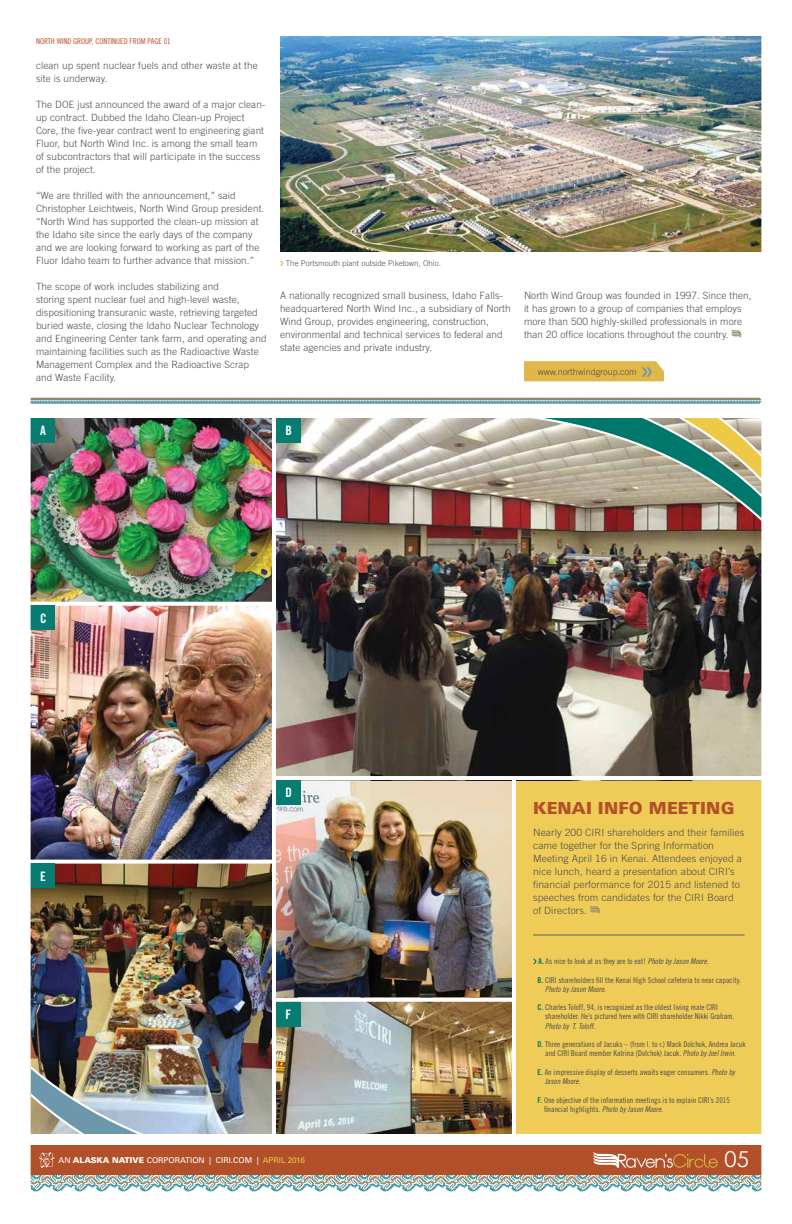
<style>
.page{position:relative;width:792px;height:1224px;background:#fff}
.page>*{position:absolute;margin:0;border:0;box-sizing:border-box;transform-origin:0 0}
.t1{font:22px "Century Gothic";color:#fff}
.t2{font:18px "Univers Black DTC";letter-spacing:.01em;color:#b2502a}
.t3{font:13px "Trade Gothic Bold Cond Twenty";color:#fff}
.t4{font:300 10px/13px "Trade Gothic LT Std";letter-spacing:.01em;color:#4d4d4f}
.t5{font:300 10px/13px "Trade Gothic";letter-spacing:.01em;color:#4d4d4f}
.t6{font:300 9px "Trade Gothic LT Std";color:#4d4d4f}
.t7{font:8px/9.2px "Trade Gothic Cond Eighteen";color:#4d4d4f}
.t8{font:8px "Trade Gothic Cond Eighteen Obl";color:#4d4d4f}
.t9{font:8px "Univers LT Std";color:#fff}
.t10{font:300 8px "Trade Gothic LT Std";color:#4d4d4f}
.t11{font:8px "Trade Gothic LT Std Cn 18";color:#b2502a}
.s1{font-family:"Trade Gothic Bold Cond Twenty";color:#00776b}
.s2{font-family:"Trade Gothic Cond Eighteen Obl"}
.s3{font-weight:900}
.s4{color:#eec948}
</style>
<div class="page">
<img style="left:30px;top:36px;width:732px;height:1156px">
<p class="t11" style="left:36px;top:36px;width:136px">NORTH WIND GROUP, CONTINUED FROM PAGE 01</p>
<p class="t4" style="left:36px;top:59px;width:223px">clean up spent nuclear fuels and other waste at the site is underway.</p>
<p class="t4" style="left:36px;top:98px;width:231px">The DOE just announced the award of a major clean&shy;up contract. Dubbed the Idaho Clean-up Project Core, the five-year contract went to engineering giant Fluor, but North Wind Inc. is among the small team of subcontractors that will participate in the success of the project.</p>
<p class="t4" style="left:36px;top:189px;width:230px">“We are thrilled with the announcement,” said Christopher Leichtweis, North Wind Group president. “North Wind has supported the clean-up mission at the Idaho site since the early days of the company and we are looking forward to working as part of the Fluor Idaho team to further advance that mission.”</p>
<p class="t4" style="left:36px;top:280px;width:232px">The scope of work includes stabilizing and<br>storing spent nuclear fuel and high-level waste, dispositioning transuranic waste, retrieving targeted buried waste, closing the Idaho Nuclear Technology and Engineering Center tank farm, and operating and maintaining facilities such as the Radioactive Waste Management Complex and the Radioactive Scrap and Waste Facility.</p>
<p class="t10" style="left:286px;top:258px;width:157px">The Portsmouth plant outside Piketown, Ohio.</p>
<p class="t4" style="left:280px;top:288px;width:232px">A nationally recognized small business, Idaho Falls&shy;headquartered North Wind Inc., a subsidiary of North Wind Group, provides engineering, construction, environmental and technical services to federal and state agencies and private industry.</p>
<p class="t4" style="left:524px;top:289px;width:229px">North Wind Group was founded in 1997. Since then, it has grown to a group of companies that employs more than 500 highly-skilled professionals in more than 20 office locations throughout the country.</p>
<p class="t6" style="left:538px;top:366px;width:101px">www.northwindgroup.com</p>
<h3 class="t3" style="left:40px;top:422px;width:7px">A</h3>
<h3 class="t3" style="left:285px;top:422px;width:8px">B</h3>
<h3 class="t3" style="left:40px;top:610px;width:8px">C</h3>
<h3 class="t3" style="left:40px;top:868px;width:7px">E</h3>
<h3 class="t3" style="left:285px;top:784px;width:8px">D</h3>
<h3 class="t3" style="left:285px;top:1006px;width:7px">F</h3>
<h2 class="t2" style="left:533px;top:797px;width:203px">KENAI INFO MEETING</h2>
<p class="t5" style="left:533px;top:826px;width:213px">Nearly 200 CIRI shareholders and their families came together for the Spring Information Meeting April 16 in Kenai. Attendees enjoyed a nice lunch, heard a presentation about CIRI’s financial performance for 2015 and listened to speeches from candidates for the CIRI Board<br>of Directors.</p>
<p class="t7" style="left:539px;top:957px;width:172px"><span class="s1">A.</span> As nice to look at as they are to eat! <span class="s2">Photo by Jason Moore.</span></p>
<p class="t7" style="left:538px;top:975px;width:205px"><span class="s1">B.</span> CIRI shareholders fill the Kenai High School cafeteria to near capacity.</p>
<p class="t8" style="left:545px;top:984px;width:62px">Photo by Jason Moore.</p>
<p class="t7" style="left:545px;top:1003px;width:191px;text-indent:-8px"><span class="s1">C.</span> Charles Toloff, 94, is recognized as the oldest living male CIRI shareholder. He’s pictured here with CIRI shareholder Nikki Graham.</p>
<p class="t8" style="left:545px;top:1021px;width:52px">Photo by T. Toloff.</p>
<p class="t7" style="left:538px;top:1040px;width:209px;text-align:center"><span class="s1">D.</span> Three generations of Jacuks – (from l. to r.) Mack Dolchok, Andrea Jacuk and CIRI Board member Katrina (Dolchok) Jacuk. <span class="s2">Photo by Joel Irwin.</span></p>
<p class="t7" style="left:538px;top:1067px;width:199px"><span class="s1">E.</span> An impressive display of desserts awaits eager consumers. <span class="s2">Photo by</span></p>
<p class="t8" style="left:545px;top:1076px;width:37px">Jason Moore.</p>
<p class="t7" style="left:544px;top:1095px;width:188px;text-indent:-6px"><span class="s1">F.</span> One objective of the information meetings is to explain CIRI’s 2015 financial highlights. <span class="s2">Photo by Jason Moore.</span></p>
<p class="t9" style="left:59px;top:1156px;width:248px">AN <span class="s3">ALASKA NATIVE</span> CORPORATION | CIRI.COM | <span class="s4">APRIL 2016</span></p>
<h1 class="t1" style="left:725px;top:1145px;width:26px">05</h1>
</div>
